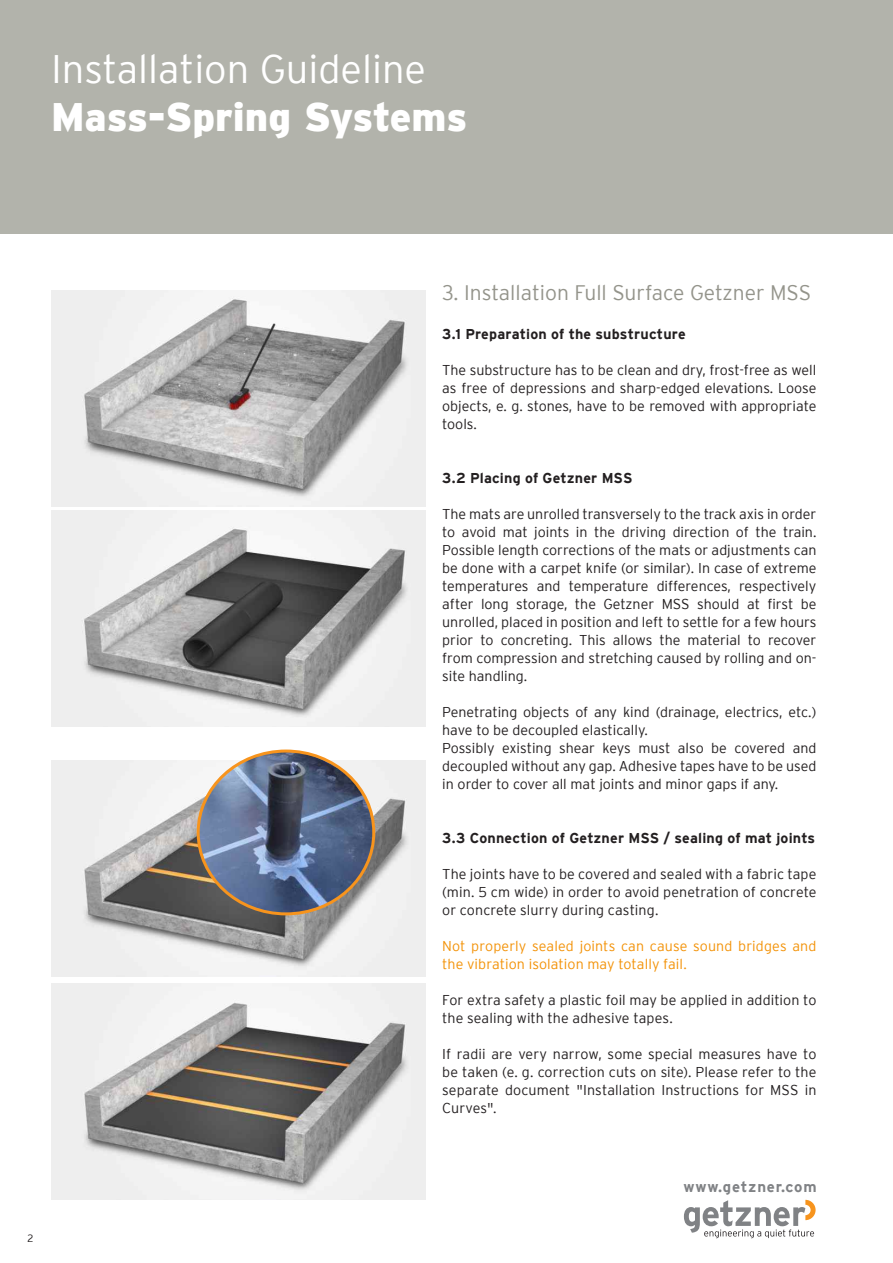
<style>
.page{position:relative;width:893px;height:1263px;background:#fff}
.page>*{position:absolute;margin:0;border:0;box-sizing:border-box;transform-origin:0 0}
.t1{font:300 39.75px "Interstate";color:#fff}
.t2{font:900 39.75px "Interstate";color:#fff}
.t3{font:300 21px "Interstate";color:#94948b}
.t4{font:700 15px "Interstate";letter-spacing:.055em;color:#808285}
.t5{font:300 14.25px/18px "Interstate";color:#231f20;text-align:justify}
.t6{font:700 14.25px "Interstate";letter-spacing:.01em;color:#231f20}
.t7{font:300 14.25px/18px "Interstate";letter-spacing:.005em;color:#f39207}
.t8{font:300 10.5px "Interstate";color:#231f20}
</style>
<div class="page">
<div style="left:0;top:0;width:893px;height:234px;background:#b2b3ab"></div>
<img style="left:51px;top:290px;width:374px;height:216px">
<svg style="left:684px;top:1200px;width:132px;height:38px"></svg>
<img style="left:51px;top:511px;width:374px;height:216px">
<img style="left:51px;top:984px;width:374px;height:216px">
<img style="left:51px;top:760px;width:374px;height:216px">
<img style="left:198px;top:753px;width:176px;height:161px">
<h1 class="t1" style="left:51px;top:51px;width:377px">Installation Guideline</h1>
<h1 class="t2" style="left:51px;top:101px;width:418px">Mass-Spring Systems</h1>
<p class="t8" style="left:28px;top:1233px;width:7px">2</p>
<h2 class="t3" style="left:442px;top:283px;width:370px">3. Installation Full Surface Getzner MSS</h2>
<p class="t6" style="left:442px;top:328px;width:245px">3.1 Preparation of the substructure</p>
<p class="t5" style="left:442px;top:362px;width:376px">The substructure has to be clean and dry, frost-free as well as free of depressions and sharp-edged elevations. Loose objects, e. g. stones, have to be removed with appropriate tools.</p>
<p class="t6" style="left:442px;top:472px;width:192px">3.2 Placing of Getzner MSS</p>
<p class="t5" style="left:442px;top:506px;width:376px">The mats are unrolled transversely to the track axis in order to avoid mat joints in the driving direction of the train.<br>Possible length corrections of the mats or adjustments can be done with a carpet knife (or similar). In case of extreme temperatures and temperature differences, respectively after long storage, the Getzner MSS should at first be unrolled, placed in position and left to settle for a few hours prior to concreting. This allows the material to recover from compression and stretching caused by rolling and on&shy;site handling.</p>
<p class="t5" style="left:442px;top:704px;width:376px;text-align:left">Penetrating objects of any kind (drainage, electrics, etc.) have to be decoupled elastically.<br>Possibly existing shear keys must also be covered and decoupled without any gap. Adhesive tapes have to be used in order to cover all mat joints and minor gaps if any.</p>
<p class="t6" style="left:442px;top:832px;width:375px">3.3 Connection of Getzner MSS / sealing of mat joints</p>
<p class="t5" style="left:442px;top:866px;width:376px">The joints have to be covered and sealed with a fabric tape (min. 5 cm wide) in order to avoid penetration of concrete or concrete slurry during casting.</p>
<p class="t7" style="left:442px;top:938px;width:376px">Not properly sealed joints can cause sound bridges and the vibration isolation may totally fail.</p>
<p class="t5" style="left:442px;top:992px;width:376px">For extra safety a plastic foil may be applied in addition to the sealing with the adhesive tapes.</p>
<p class="t5" style="left:442px;top:1046px;width:376px">If radii are very narrow, some special measures have to be taken (e. g. correction cuts on site). Please refer to the separate document "Installation Instructions for MSS in Curves".</p>
<p class="t4" style="left:684px;top:1180px;width:135px">www.getzner.com</p>
</div>
